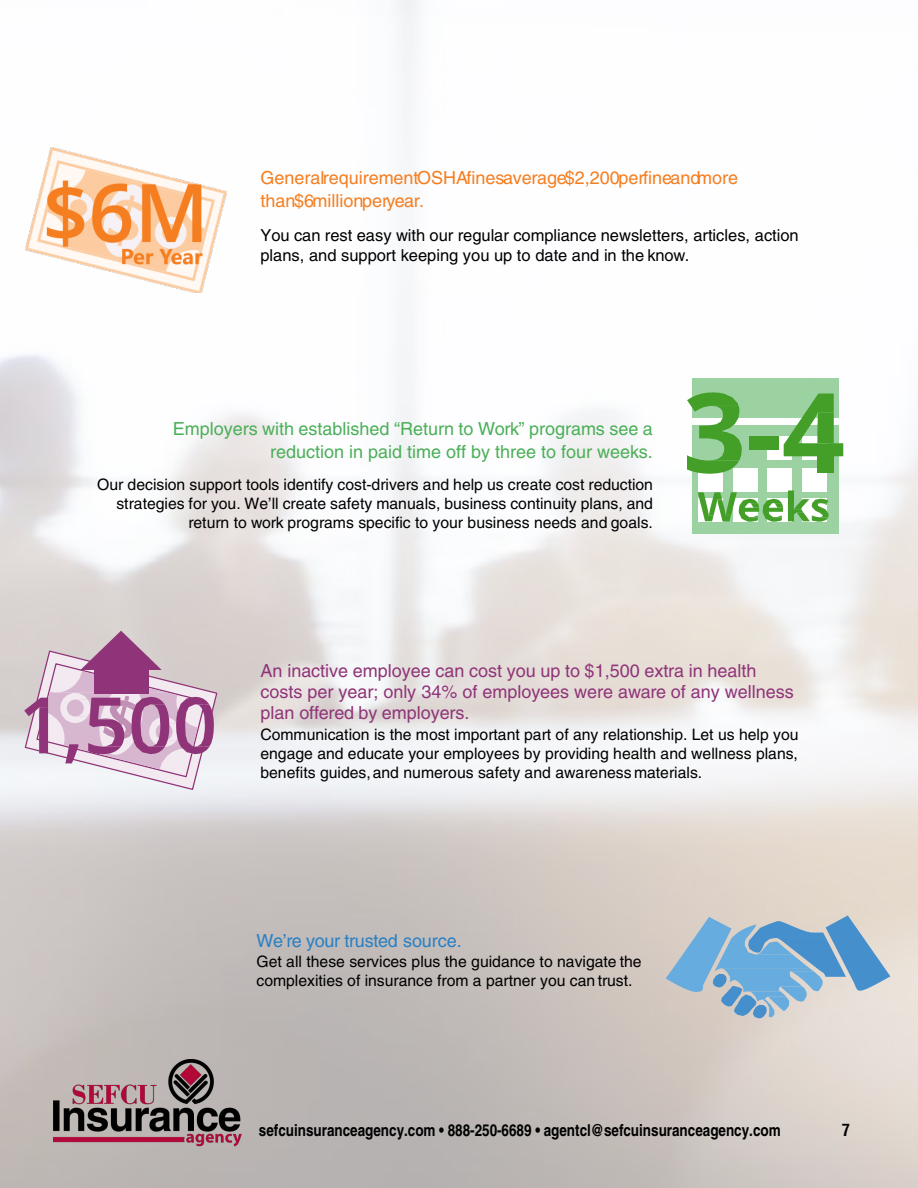
<style>
.page{position:relative;width:918px;height:1188px;background:#fff}
.page>*{position:absolute;margin:0;border:0;box-sizing:border-box;transform-origin:0 0}
.t1{font:18px/20.7px "Helvetica";color:#8f3478}
.t2{font:18px/23.2px "Helvetica";color:#4baf58;text-align:right}
.t3{font:18px/22.8px "Helvetica";color:#f57e20}
.t4{font:18px "Helvetica";letter-spacing:-.015em;color:#2880c3}
.t5{font:16.5px/20px "Helvetica";color:#000}
.t6{font:700 condensed 16.5px "Helvetica";color:#000}
.t7{font:700 condensed 16.5px "Helvetica";color:#000}
.t8{font:15.75px/19px "Helvetica";color:#000;text-align:right}
</style>
<div class="page">
<img style="left:0;top:0;width:918px;height:1188px">
<svg style="left:666px;top:915px;width:224px;height:103px;background:#9ab9d1"></svg>
<img style="left:25px;top:147px;width:202px;height:145px">
<svg style="left:24px;top:631px;width:194px;height:160px;background:#d2b7ca"></svg>
<div style="left:94px;top:657px;width:54px;height:37px;background:#8f3478"></div>
<div style="left:692px;top:425px;width:147px;height:109px;background:#9cd2a2"></div>
<svg style="left:802px;top:456px;width:15px;height:4px"></svg>
<div style="left:768px;top:436px;width:24px;height:24px;background:#fff"></div>
<div style="left:802px;top:468px;width:25px;height:24px;background:#fff"></div>
<div style="left:768px;top:468px;width:24px;height:24px;background:#fff"></div>
<div style="left:734px;top:468px;width:24px;height:24px;background:#fff"></div>
<div style="left:699px;top:468px;width:24px;height:24px;background:#fff"></div>
<svg style="left:698px;top:491px;width:131px;height:31px"></svg>
<div style="left:692px;top:379px;width:147px;height:39px;background:#9cd2a2"></div>
<svg style="left:687px;top:392px;width:55px;height:82px"></svg>
<div style="left:749px;top:436px;width:29px;height:14px;background:#449f29"></div>
<div style="left:817px;top:456px;width:17px;height:17px;background:#449f29"></div>
<svg style="left:784px;top:394px;width:59px;height:62px"></svg>
<img style="left:54px;top:1059px;width:187px;height:88px">
<p class="t3" style="left:260px;top:167px;width:479px">GeneralrequirementOSHAfinesaverage$2,200perfineandmore than$6millionperyear.</p>
<p class="t5" style="left:260px;top:225px;width:540px">You can rest easy with our regular compliance newsletters, articles, action plans, and support keeping you up to date and in the know.</p>
<p class="t2" style="left:173px;top:417px;width:482px">Employers with established “Return to Work” programs see a reduction in paid time off by three to four weeks.</p>
<p class="t8" style="left:97px;top:475px;width:557px">Our decision support tools identify cost-drivers and help us create cost reduction strategies for you. We’ll create safety manuals, business continuity plans, and return to work programs specific to your business needs and goals.</p>
<p class="t1" style="left:260px;top:661px;width:535px">An inactive employee can cost you up to $1,500 extra in health costs per year; only 34% of employees were aware of any wellness plan offered by employers.</p>
<p class="t8" style="left:260px;top:725px;width:540px;text-align:justify">Communication is the most important part of any relationship. Let us help you engage and educate your employees by providing health and wellness plans, benefits guides, and numerous safety and awareness materials.</p>
<p class="t4" style="left:256px;top:930px;width:207px">We’re your trusted source.</p>
<p class="t8" style="left:256px;top:951px;width:387px;line-height:19.5px;text-align:left">Get all these services plus the guidance to navigate the complexities of insurance from a partner you can trust.</p>
<p class="t6" style="left:259px;top:1120px;width:523px">sefcuinsuranceagency.com • 888-250-6689 • agentcl@sefcuinsuranceagency.com</p>
<p class="t7" style="left:842px;top:1119px;width:10px">7</p>
</div>
